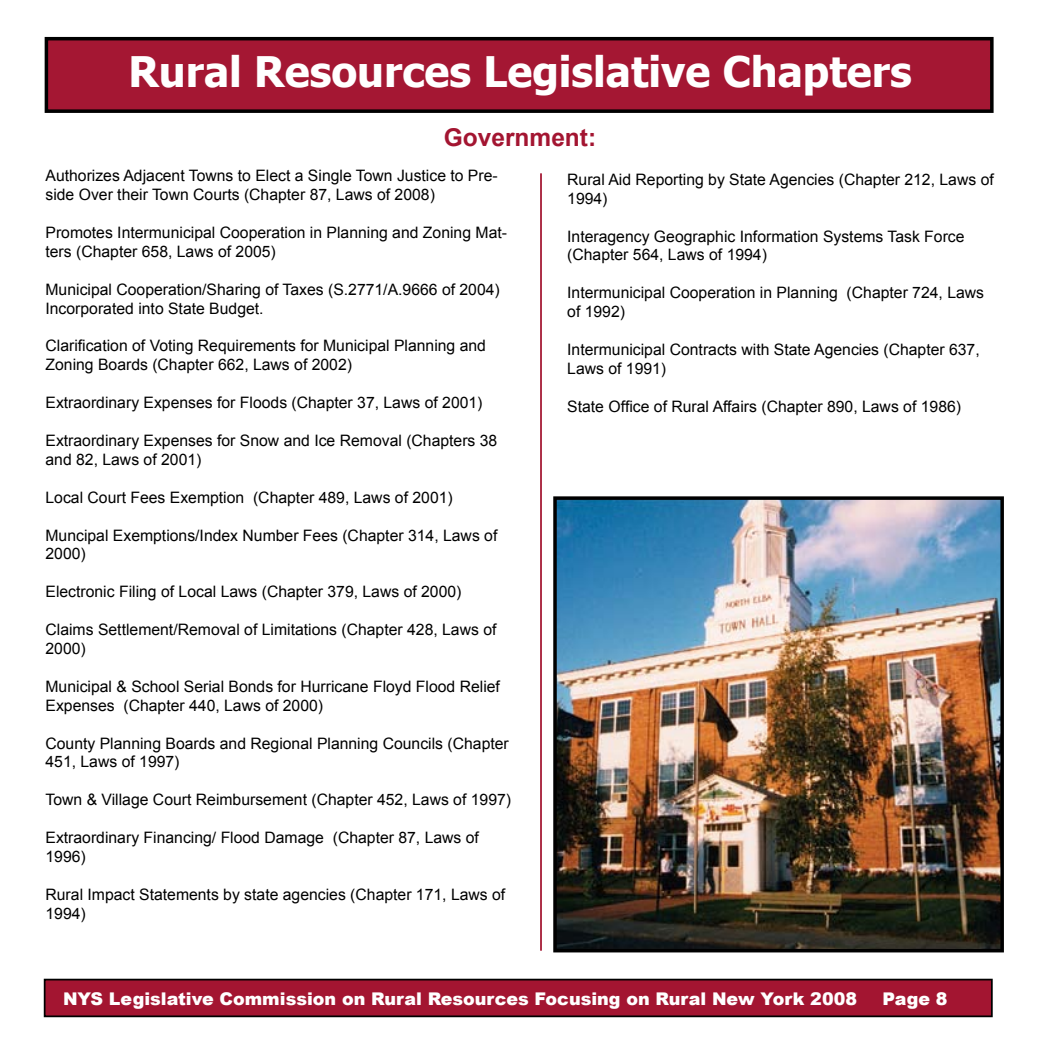
<style>
.page{position:relative;width:1040px;height:1040px;background:#fff}
.page>*{position:absolute;margin:0;border:0;box-sizing:border-box;transform-origin:0 0}
.t1{font:700 42px "Tahoma";color:#fff}
.t2{font:700 24.5px "Arial";color:#a31531}
.t3{font:900 17.5px "Arial";color:#fff}
.t4{font:15.75px/18.9px "Arial";color:#000}
</style>
<div class="page">
<div style="left:46px;top:39px;width:945px;height:72px;background:#a41733"></div>
<div style="left:45px;top:37px;width:948px;height:76px;border:4px solid #000"></div>
<div style="left:45px;top:979px;width:946px;height:37px;background:#a31531"></div>
<div style="left:44px;top:978px;width:948px;height:39px;border:2px solid #000"></div>
<hr style="left:540px;top:173px;width:2px;height:777px;background:#a31531">
<img style="left:558px;top:501px;width:440px;height:446px">
<div style="left:553px;top:496px;width:450px;height:456px;border:4px solid #000"></div>
<h1 class="t1" style="left:128px;top:43px;width:784px">Rural Resources Legislative Chapters</h1>
<h2 class="t2" style="left:444px;top:121px;width:154px">Government:</h2>
<p class="t4" style="left:46px;top:166px;width:454px">Authorizes Adjacent Towns to Elect a Single Town Justice to Pre&shy;side Over their Town Courts (Chapter 87, Laws of 2008)</p>
<p class="t4" style="left:46px;top:223px;width:463px">Promotes Intermunicipal Cooperation in Planning and Zoning Mat&shy;ters (Chapter 658, Laws of 2005)</p>
<p class="t4" style="left:46px;top:280px;width:456px">Municipal Cooperation/Sharing of Taxes (S.2771/A.9666 of 2004)<br>Incorporated into State Budget.</p>
<p class="t4" style="left:46px;top:337px;width:442px">Clarification of Voting Requirements for Municipal Planning and<br>Zoning Boards (Chapter 662, Laws of 2002)</p>
<p class="t4" style="left:46px;top:393px;width:438px">Extraordinary Expenses for Floods (Chapter 37, Laws of 2001)</p>
<p class="t4" style="left:46px;top:431px;width:453px">Extraordinary Expenses for Snow and Ice Removal (Chapters 38 and 82, Laws of 2001)</p>
<p class="t4" style="left:46px;top:488px;width:409px">Local Court Fees Exemption (Chapter 489, Laws of 2001)</p>
<p class="t4" style="left:46px;top:526px;width:453px">Muncipal Exemptions/Index Number Fees (Chapter 314, Laws of<br>2000)</p>
<p class="t4" style="left:46px;top:582px;width:417px">Electronic Filing of Local Laws (Chapter 379, Laws of 2000)</p>
<p class="t4" style="left:46px;top:620px;width:452px">Claims Settlement/Removal of Limitations (Chapter 428, Laws of<br>2000)</p>
<p class="t4" style="left:46px;top:677px;width:456px">Municipal &amp; School Serial Bonds for Hurricane Floyd Flood Relief<br>Expenses (Chapter 440, Laws of 2000)</p>
<p class="t4" style="left:46px;top:733px;width:465px">County Planning Boards and Regional Planning Councils (Chapter<br>451, Laws of 1997)</p>
<p class="t4" style="left:46px;top:790px;width:467px">Town &amp; Village Court Reimbursement (Chapter 452, Laws of 1997)</p>
<p class="t4" style="left:46px;top:828px;width:435px">Extraordinary Financing/ Flood Damage (Chapter 87, Laws of<br>1996)</p>
<p class="t4" style="left:46px;top:885px;width:461px">Rural Impact Statements by state agencies (Chapter 171, Laws of<br>1994)</p>
<p class="t4" style="left:567px;top:170px;width:428px">Rural Aid Reporting by State Agencies (Chapter 212, Laws of<br>1994)</p>
<p class="t4" style="left:567px;top:227px;width:399px">Interagency Geographic Information Systems Task Force (Chapter 564, Laws of 1994)</p>
<p class="t4" style="left:567px;top:283px;width:418px">Intermunicipal Cooperation in Planning (Chapter 724, Laws of 1992)</p>
<p class="t4" style="left:567px;top:340px;width:414px">Intermunicipal Contracts with State Agencies (Chapter 637,<br>Laws of 1991)</p>
<p class="t4" style="left:567px;top:397px;width:395px">State Office of Rural Affairs (Chapter 890, Laws of 1986)</p>
<p class="t3" style="left:63px;top:988px;width:795px">NYS Legislative Commission on Rural Resources Focusing on Rural New York 2008</p>
<p class="t3" style="left:882px;top:988px;width:49px">Page</p>
</div>
